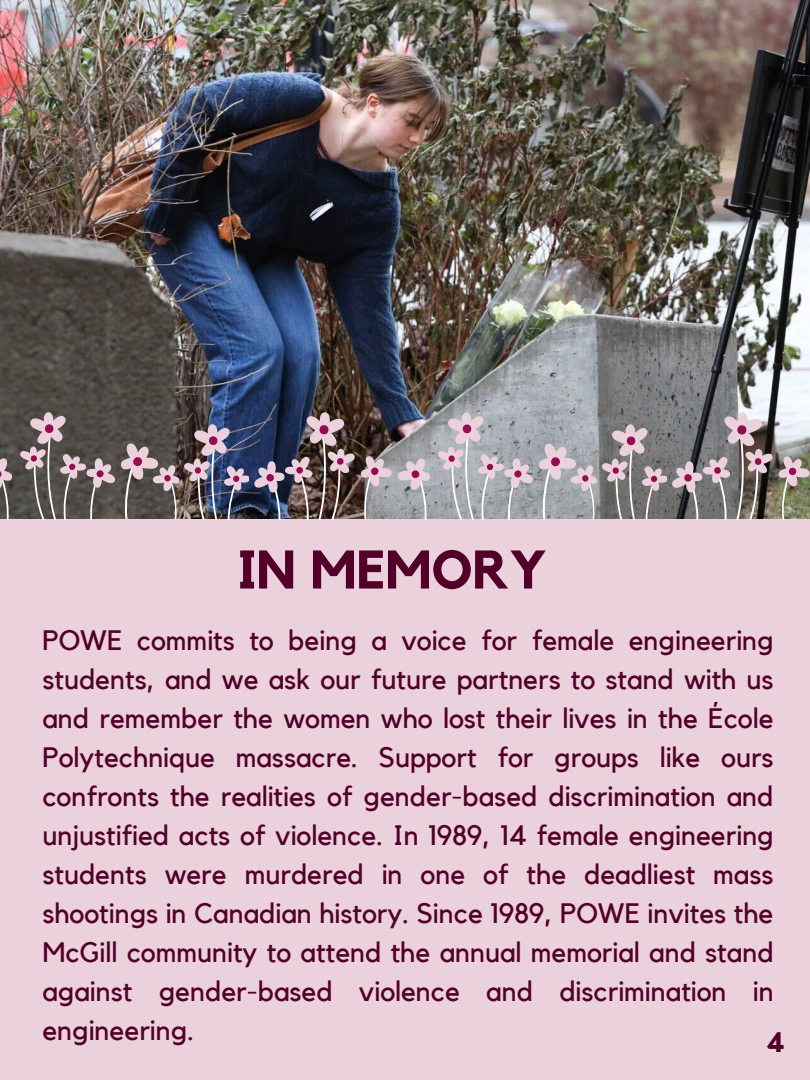
<style>
.page{position:relative;width:810px;height:1080px;background:#fff}
.page>*{position:absolute;margin:0;border:0;box-sizing:border-box;transform-origin:0 0}
.t1{font:700 53.69px "Kollektif";color:#52002a}
.t2{font:700 28.19px "Kollektif";color:#52002a}
.t3{font:28.06px/39px "Kollektif";color:#52002a;text-align:justify}
</style>
<div class="page">
<img style="left:0;top:0;width:810px;height:520px">
<div style="left:0;top:520px;width:810px;height:560px;background:#ead1dc"></div>
<svg style="left:398px;top:456px;width:33px;height:64px;background:#b4adb5"></svg>
<svg style="left:438px;top:412px;width:372px;height:108px;background:#9c979a"></svg>
<svg style="left:0;top:456px;width:13px;height:63px"></svg>
<img style="left:20px;top:412px;width:372px;height:107px">
<p class="t1" style="left:238px;top:545px;width:310px">IN MEMORY</p>
<p class="t3" style="left:42px;top:622px;width:733px">POWE commits to being a voice for female engineering students, and we ask our future partners to stand with us and remember the women who lost their lives in the École Polytechnique massacre. Support for groups like ours confronts the realities of gender-based discrimination and unjustified acts of violence. In 1989, 14 female engineering students were murdered in one of the deadliest mass shootings in Canadian history. Since 1989, POWE invites the McGill community to attend the annual memorial and stand against gender-based violence and discrimination in engineering.</p>
<p class="t2" style="left:766px;top:1029px;width:21px">4</p>
</div>
